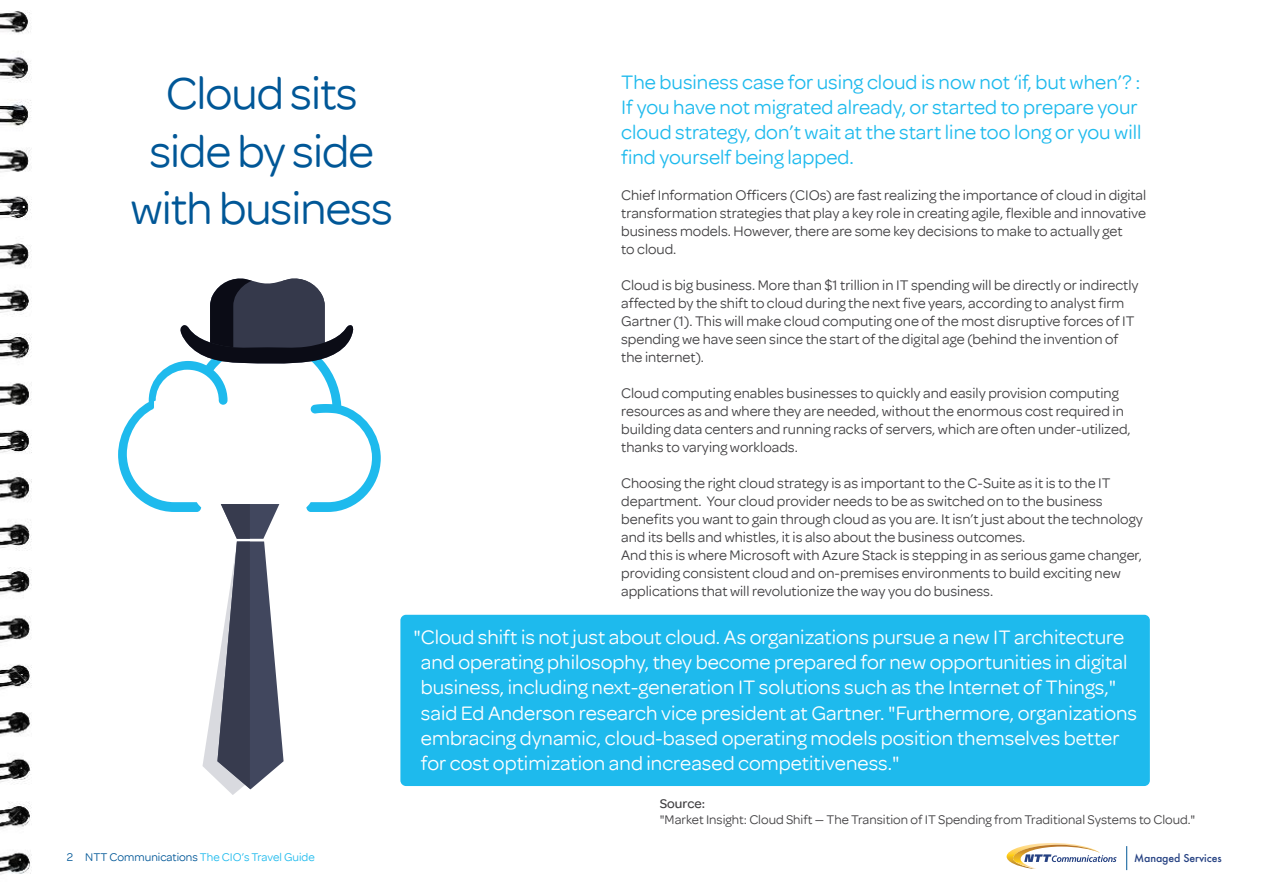
<style>
.page{position:relative;width:1263px;height:893px;background:#fff}
.page>*{position:absolute;margin:0;border:0;box-sizing:border-box;transform-origin:0 0}
.t1{font:48px/57.6px "Omnes";letter-spacing:-.02em;color:#005797;text-align:center}
.t2{font:21px/25.2px "Omnes";color:#fff}
.t3{font:21px/25.2px "Omnes";color:#1ebaed}
.t4{font:15px/18px "Omnes";color:#414042}
.t5{font:13.5px "Omnes";color:#414042}
.t6{font:500 13.5px "Omnes";color:#414042}
.t7{font:12px "Omnes";color:#1ebaed}
.t8{font:500 10.5px "Futura";letter-spacing:-.01em;color:#254182}
.s1{color:#005797}
</style>
<div class="page">
<div style="left:400px;top:615px;width:750px;height:171px;background:#1ebaed;border-radius:6px"></div>
<svg style="left:1006px;top:843px;width:110px;height:26px"></svg>
<svg style="left:1126px;top:846px;width:1px;height:24px"></svg>
<svg style="left:118px;top:363px;width:263px;height:149px"></svg>
<svg style="left:176px;top:278px;width:177px;height:87px"></svg>
<svg style="left:202px;top:504px;width:82px;height:291px"></svg>
<img style="left:0;top:11px;width:32px;height:864px">
<h1 class="t1" style="left:130px;top:64px;width:264px">Cloud sits side by side with business</h1>
<p class="t7" style="left:67px;top:850px;width:249px"><span class="s1">2 NTT Communications</span> The CIO’s Travel Guide</p>
<h2 class="t3" style="left:621px;top:69px;width:522px">The business case for using cloud is now not ‘if, but when’? :<br>If you have not migrated already, or started to prepare your cloud strategy, don’t wait at the start line too long or you will find yourself being lapped.</h2>
<p class="t4" style="left:621px;top:186px;width:527px">Chief Information Officers (CIOs) are fast realizing the importance of cloud in digital transformation strategies that play a key role in creating agile, flexible and innovative business models. However, there are some key decisions to make to actually get<br>to cloud.</p>
<p class="t4" style="left:621px;top:276px;width:519px">Cloud is big business. More than $1 trillion in IT spending will be directly or indirectly affected by the shift to cloud during the next five years, according to analyst firm Gartner (1). This will make cloud computing one of the most disruptive forces of IT spending we have seen since the start of the digital age (behind the invention of the internet).</p>
<p class="t4" style="left:621px;top:384px;width:511px">Cloud computing enables businesses to quickly and easily provision computing resources as and where they are needed, without the enormous cost required in building data centers and running racks of servers, which are often under-utilized, thanks to varying workloads.</p>
<p class="t4" style="left:621px;top:474px;width:523px">Choosing the right cloud strategy is as important to the C-Suite as it is to the IT department. Your cloud provider needs to be as switched on to the business benefits you want to gain through cloud as you are. It isn’t just about the technology and its bells and whistles, it is also about the business outcomes.<br>And this is where Microsoft with Azure Stack is stepping in as serious game changer, providing consistent cloud and on-premises environments to build exciting new applications that will revolutionize the way you do business.</p>
<p class="t2" style="left:421px;top:624px;width:718px;text-indent:-7px">"Cloud shift is not just about cloud. As organizations pursue a new IT architecture and operating philosophy, they become prepared for new opportunities in digital business, including next-generation IT solutions such as the Internet of Things," said Ed Anderson research vice president at Gartner. "Furthermore, organizations embracing dynamic, cloud-based operating models position themselves better for cost optimization and increased competitiveness."</p>
<p class="t6" style="left:660px;top:795px;width:47px">Source:</p>
<p class="t5" style="left:660px;top:812px;width:537px">"Market Insight: Cloud Shift — The Transition of IT Spending from Traditional Systems to Cloud."</p>
<p class="t8" style="left:1134px;top:851px;width:89px">Managed Services</p>
</div>
